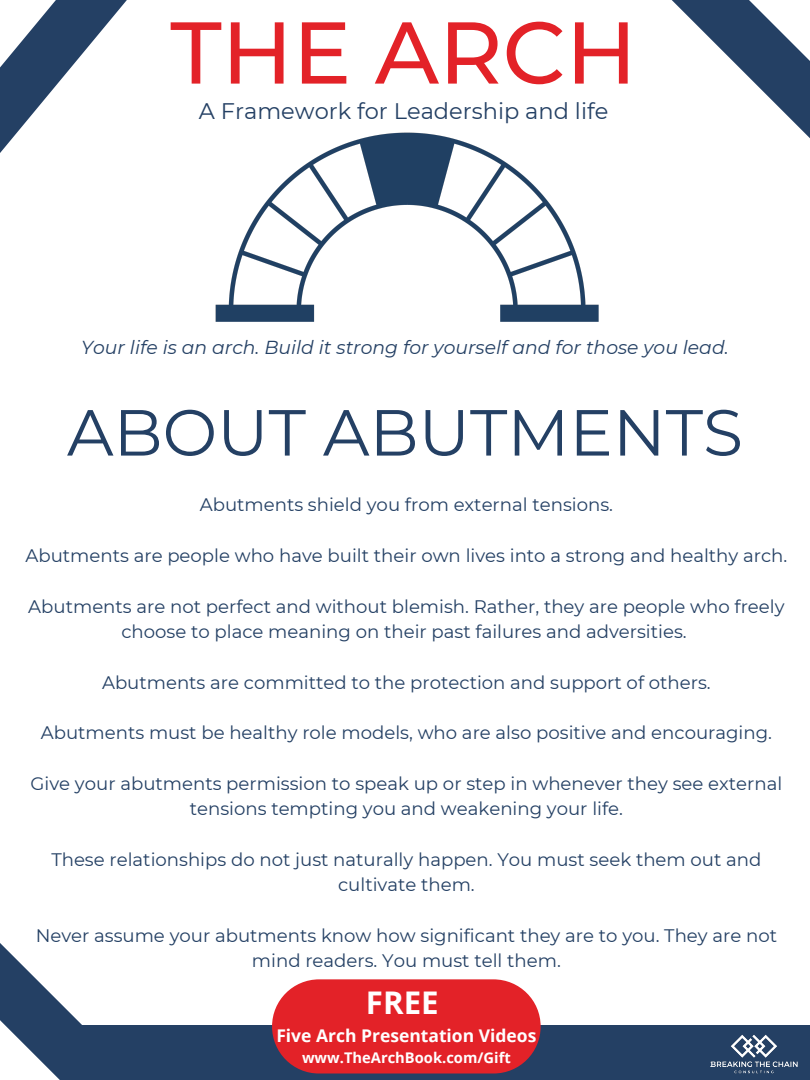
<style>
.page{position:relative;width:810px;height:1080px;background:#fff}
.page>*{position:absolute;margin:0;border:0;box-sizing:border-box;transform-origin:0 0}
.t1{font:500 87.5px "Montserrat";color:#e32228}
.t2{font:65px "Montserrat";color:#244064}
.t3{font:700 31.25px "Open Sans";color:#fff}
.t4{font:22.5px "Montserrat";color:#244064}
.t5{font:italic 18.75px "Montserrat";color:#244064}
.t6{font:18.12px/25.3px "Montserrat";color:#244064;text-align:center}
.t7{font:700 17.5px "Open Sans";color:#fff}
.t8{font:700 14.69px "Open Sans";color:#fff}
</style>
<div class="page">
<svg style="left:672px;top:0;width:138px;height:138px"></svg>
<svg style="left:0;top:0;width:127px;height:153px"></svg>
<svg style="left:0;top:943px;width:82px;height:137px"></svg>
<div style="left:65px;top:1025px;width:745px;height:55px;background:#244064"></div>
<img style="left:710px;top:1034px;width:88px;height:40px">
<img style="left:215px;top:132px;width:384px;height:190px">
<div style="left:272px;top:979px;width:269px;height:95px;background:#e32228;border-radius:47px"></div>
<h1 class="t1" style="left:170px;top:-1px;width:468px">THE ARCH</h1>
<p class="t4" style="left:199px;top:97px;width:411px">A Framework for Leadership and life</p>
<p class="t5" style="left:81px;top:335px;width:649px">Your life is an arch. Build it strong for yourself and for those you lead.</p>
<h2 class="t2" style="left:67px;top:393px;width:678px">ABOUT ABUTMENTS</h2>
<p class="t6" style="left:200px;top:492px;width:415px">Abutments shield you from external tensions.</p>
<p class="t6" style="left:25px;top:543px;width:763px">Abutments are people who have built their own lives into a strong and healthy arch.</p>
<p class="t6" style="left:28px;top:593px;width:758px">Abutments are not perfect and without blemish. Rather, they are people who freely choose to place meaning on their past failures and adversities.</p>
<p class="t6" style="left:102px;top:669px;width:610px">Abutments are committed to the protection and support of others.</p>
<p class="t6" style="left:41px;top:720px;width:733px">Abutments must be healthy role models, who are also positive and encouraging.</p>
<p class="t6" style="left:31px;top:771px;width:753px">Give your abutments permission to speak up or step in whenever they see external tensions tempting you and weakening your life.</p>
<p class="t6" style="left:51px;top:847px;width:712px">These relationships do not just naturally happen. You must seek them out and cultivate them.</p>
<p class="t6" style="left:36px;top:923px;width:743px">Never assume your abutments know how significant they are to you. They are not mind readers. You must tell them.</p>
<h3 class="t3" style="left:366px;top:980px;width:74px">FREE</h3>
<p class="t7" style="left:276px;top:1023px;width:262px">Five Arch Presentation Videos</p>
<p class="t8" style="left:302px;top:1048px;width:210px">www.TheArchBook.com/Gift</p>
</div>
